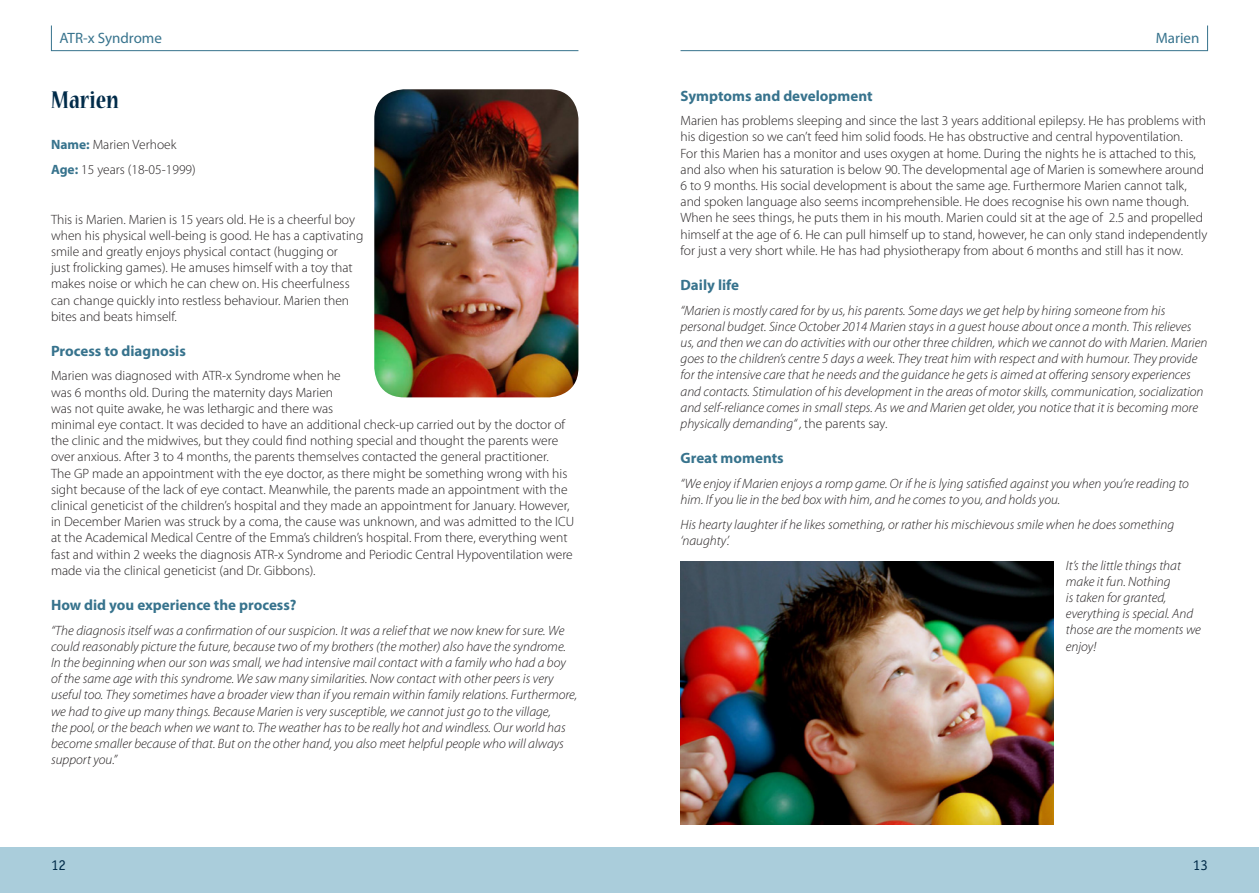
<style>
.page{position:relative;width:1259px;height:893px;background:#fff}
.page>*{position:absolute;margin:0;border:0;box-sizing:border-box;transform-origin:0 0}
.t1{font:700 condensed 27px "Nueva Std";color:#002b49}
.t2{font:700 15px "Myriad Pro";color:#37738d}
.t3{font:15px "Myriad Pro";color:#37738d}
.t4{font:15px "Officina Sans Std";color:#002b49}
.t5{font:300 13.5px/16.2px "Myriad Pro";color:#231f20}
.t6{font:italic 300 13.5px/16.2px "Myriad Pro";color:#231f20}
.s1{font-weight:700;color:#37738d}
.s2{font-style:normal}
</style>
<div class="page">
<div style="left:0;top:847px;width:629px;height:46px;background:#aacddb"></div>
<div style="left:629px;top:847px;width:630px;height:46px;background:#aacddb"></div>
<svg style="left:51px;top:25px;width:528px;height:26px"></svg>
<svg style="left:680px;top:25px;width:528px;height:26px"></svg>
<img style="left:374px;top:89px;width:204px;height:308px">
<img style="left:680px;top:561px;width:373px;height:264px">
<p class="t3" style="left:60px;top:29px;width:104px">ATR-x Syndrome</p>
<p class="t3" style="left:1155px;top:29px;width:45px">Marien</p>
<h1 class="t1" style="left:51px;top:87px;width:69px">Marien</h1>
<p class="t5" style="left:51px;top:133px;width:146px;line-height:24.8px"><span class="s1">Name:</span> Marien Verhoek<br><span class="s1">Age:</span> 15 years (18-05-1999)</p>
<p class="t5" style="left:51px;top:211px;width:314px">This is Marien. Marien is 15 years old. He is a cheerful boy when his physical well-being is good. He has a captivating smile and greatly enjoys physical contact (hugging or<br>just frolicking games). He amuses himself with a toy that makes noise or which he can chew on. His cheerfulness can change quickly into restless behaviour. Marien then bites and beats himself.</p>
<p class="t2" style="left:51px;top:341px;width:136px">Process to diagnosis</p>
<p class="t5" style="left:51px;top:368px;width:525px">Marien was diagnosed with ATR-x Syndrome when he<br>was 6 months old. During the maternity days Marien<br>was not quite awake, he was lethargic and there was<br>minimal eye contact. It was decided to have an additional check-up carried out by the doctor of the clinic and the midwives, but they could find nothing special and thought the parents were over anxious. After 3 to 4 months, the parents themselves contacted the general practitioner.<br>The GP made an appointment with the eye doctor, as there might be something wrong with his sight because of the lack of eye contact. Meanwhile, the parents made an appointment with the clinical geneticist of the children’s hospital and they made an appointment for January. However, in December Marien was struck by a coma, the cause was unknown, and was admitted to the ICU at the Academical Medical Centre of the Emma’s children’s hospital. From there, everything went fast and within 2 weeks the diagnosis ATR-x Syndrome and Periodic Central Hypoventilation were made via the clinical geneticist (and Dr. Gibbons).</p>
<p class="t2" style="left:51px;top:595px;width:247px">How did you experience the process?</p>
<p class="t6" style="left:51px;top:622px;width:528px">“The diagnosis itself was a confirmation of our suspicion. It was a relief that we now knew for sure. We could reasonably picture the future, because two of my brothers (the mother) also have the syndrome.<br>In the beginning when our son was small, we had intensive mail contact with a family who had a boy of the same age with this syndrome. We saw many similarities. Now contact with other peers is very useful too. They sometimes have a broader view than if you remain within family relations. Furthermore, we had to give up many things. Because Marien is very susceptible, we cannot just go to the village,<br>the pool, or the beach when we want to. The weather has to be really hot and windless. Our world has become smaller because of that. But on the other hand, you also meet helpful people who will always support you.”</p>
<p class="t2" style="left:680px;top:86px;width:193px">Symptoms and development</p>
<p class="t5" style="left:680px;top:113px;width:528px">Marien has problems sleeping and since the last 3 years additional epilepsy. He has problems with his digestion so we can’t feed him solid foods. He has obstructive and central hypoventilation.<br>For this Marien has a monitor and uses oxygen at home. During the nights he is attached to this, and also when his saturation is below 90. The developmental age of Marien is somewhere around 6 to 9 months. His social development is about the same age. Furthermore Marien cannot talk, and spoken language also seems incomprehensible. He does recognise his own name though.<br>When he sees things, he puts them in his mouth. Marien could sit at the age of 2.5 and propelled himself at the age of 6. He can pull himself up to stand, however, he can only stand independently for just a very short while. He has had physiotherapy from about 6 months and still has it now.</p>
<p class="t2" style="left:680px;top:275px;width:60px">Daily life</p>
<p class="t6" style="left:680px;top:302px;width:528px">“Marien is mostly cared for by us, his parents. Some days we get help by hiring someone from his personal budget. Since October 2014 Marien stays in a guest house about once a month. This relieves us, and then we can do activities with our other three children, which we cannot do with Marien. Marien goes to the children’s centre 5 days a week. They treat him with respect and with humour. They provide for the intensive care that he needs and the guidance he gets is aimed at offering sensory experiences and contacts. Stimulation of his development in the areas of motor skills, communication, socialization and self-reliance comes in small steps. As we and Marien get older, you notice that it is becoming more physically demanding“ , <span class="s2">the parents say.</span></p>
<p class="t2" style="left:680px;top:448px;width:105px">Great moments</p>
<p class="t6" style="left:680px;top:475px;width:510px">“We enjoy if Marien enjoys a romp game. Or if he is lying satisfied against you when you’re reading to him. If you lie in the bed box with him, and he comes to you, and holds you.</p>
<p class="t6" style="left:680px;top:516px;width:495px">His hearty laughter if he likes something, or rather his mischievous smile when he does something ‘naughty’.</p>
<p class="t6" style="left:1066px;top:557px;width:137px">It’s the little things that make it fun. Nothing<br>is taken for granted, everything is special. And those are the moments we enjoy!</p>
<p class="t4" style="left:51px;top:856px;width:16px">12</p>
<p class="t4" style="left:1193px;top:856px;width:16px">13</p>
</div>
